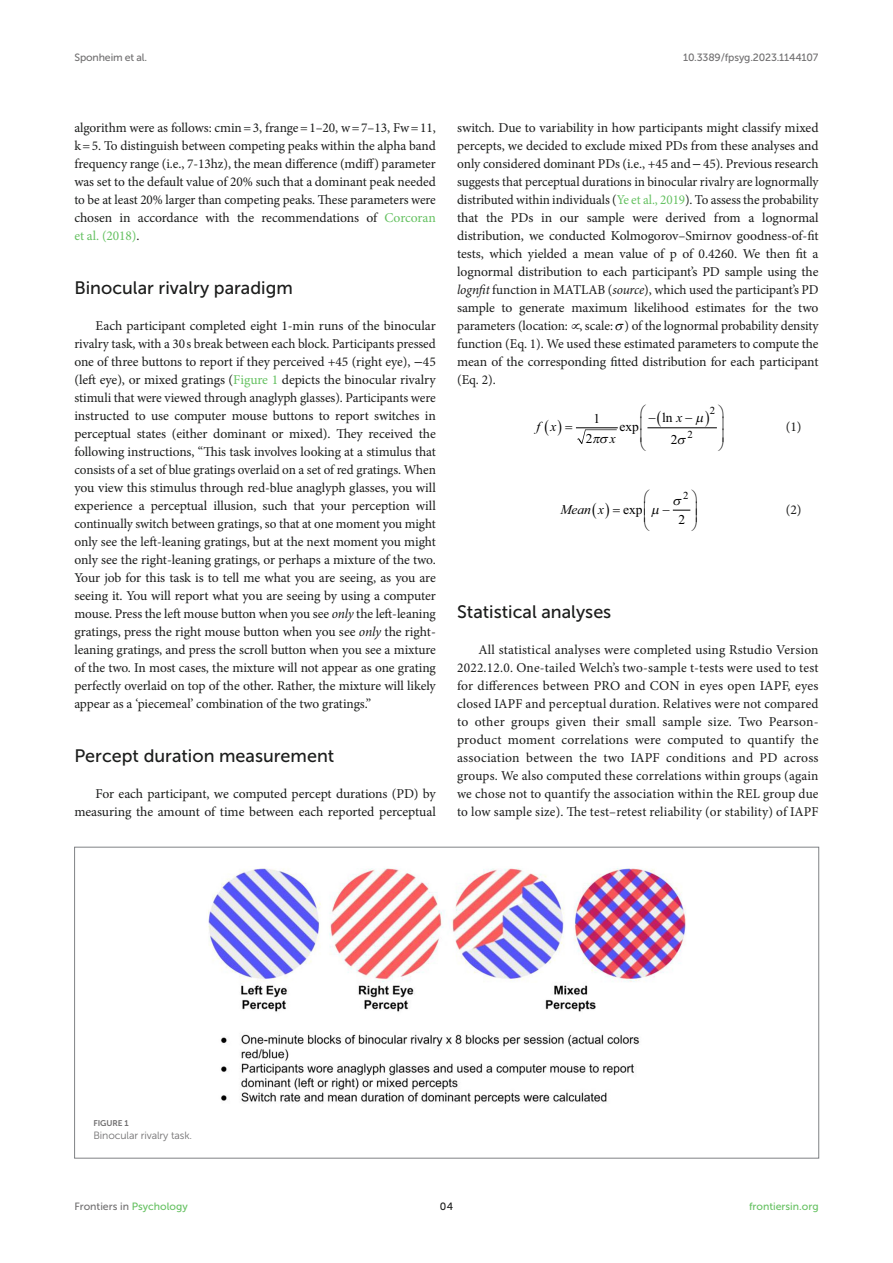
<style>
.page{position:relative;width:893px;height:1263px;background:#fff}
.page>*{position:absolute;margin:0;border:0;box-sizing:border-box;transform-origin:0 0}
.HEAD_2{font:18px "Museo Sans 500";color:#1b1c1b}
.TEXT_FLUSH{font:13.5px/18px "Minion Pro";letter-spacing:-.005em;color:#1b1c1b;text-align:justify}
.spi-math-img{font:13.5px "Times New Roman";letter-spacing:-.005em;color:#000}
.spi-math-img-2{font:italic 13.5px "Times New Roman";color:#000}
.EQ{font:13.5px "Minion Pro";color:#1b1c1b}
.spi-math-img-3{font:10.8px "Times New Roman";color:#000}
.t1{font:10.5px "Museo Sans 500";letter-spacing:-.015em;color:#706f70}
.FIG_LEG{font:10.5px "Museo Sans 300";letter-spacing:-.01em;color:#706f70}
.t2{font:10.5px "Museo Sans 500";color:#65c161}
.t3{font:10.5px "Museo Sans 500";color:#1b1c1b}
.FIG_HD{font:8.25px "Museo Sans 700";letter-spacing:-.01em;color:#706f70}
.s1{color:#65c161}
.s2{font-family:"STIX General"}
.s3{font-style:italic}
.s4{color:#000}
</style>
<div class="page">
<hr style="left:576px;top:427px;width:42px;height:1px;background:#000">
<hr style="left:647px;top:427px;width:70px;height:1px;background:#000">
<img style="left:208px;top:868px;width:478px;height:236px">
<svg style="left:575px;top:427px;width:42px;height:17px"></svg>
<svg style="left:647px;top:427px;width:14px;height:2px"></svg>
<svg style="left:672px;top:509px;width:19px;height:2px"></svg>
<p class="t1" style="left:74px;top:51px;width:74px">Sponheim et al.</p>
<p class="t1" style="left:683px;top:51px;width:137px">10.3389/fpsyg.2023.1144107</p>
<p class="TEXT_FLUSH" style="left:74px;top:119px;width:363px">algorithm were as follows: cmin=3, frange=1–20, w=7–13, Fw=11, k=5. To distinguish between competing peaks within the alpha band frequency range (i.e., 7-13hz), the mean difference (mdiff) parameter was set to the default value of 20% such that a dominant peak needed to be at least 20% larger than competing peaks. These parameters were chosen in accordance with the recommendations of <span class="s1">Corcoran et al. (2018)</span>.</p>
<p class="HEAD_2" style="left:74px;top:278px;width:220px">Binocular rivalry paradigm</p>
<p class="TEXT_FLUSH" style="left:74px;top:317px;width:363px;text-indent:21px">Each participant completed eight 1-min runs of the binocular rivalry task, with a 30s break between each block. Participants pressed one of three buttons to report if they perceived +45 (right eye), <span class="s2">−</span>45 (left eye), or mixed gratings (<span class="s1">Figure 1</span> depicts the binocular rivalry stimuli that were viewed through anaglyph glasses). Participants were instructed to use computer mouse buttons to report switches in perceptual states (either dominant or mixed). They received the following instructions, “This task involves looking at a stimulus that consists of a set of blue gratings overlaid on a set of red gratings. When you view this stimulus through red-blue anaglyph glasses, you will experience a perceptual illusion, such that your perception will continually switch between gratings, so that at one moment you might only see the left-leaning gratings, but at the next moment you might only see the right-leaning gratings, or perhaps a mixture of the two.<br>Your job for this task is to tell me what you are seeing, as you are seeing it. You will report what you are seeing by using a computer mouse. Press the left mouse button when you see <span class="s3">only</span> the left-leaning gratings, press the right mouse button when you see <span class="s3">only</span> the right&shy;leaning gratings, and press the scroll button when you see a mixture of the two. In most cases, the mixture will not appear as one grating perfectly overlaid on top of the other. Rather, the mixture will likely appear as a ‘piecemeal’ combination of the two gratings.”</p>
<p class="HEAD_2" style="left:74px;top:746px;width:261px">Percept duration measurement</p>
<p class="TEXT_FLUSH" style="left:74px;top:785px;width:363px;text-align:right">For each participant, we computed percept durations (PD) by measuring the amount of time between each reported perceptual</p>
<p class="TEXT_FLUSH" style="left:457px;top:119px;width:363px">switch. Due to variability in how participants might classify mixed percepts, we decided to exclude mixed PDs from these analyses and only considered dominant PDs (i.e., +45 and<span class="s2">−</span>45). Previous research suggests that perceptual durations in binocular rivalry are lognormally distributed within individuals (<span class="s1">Ye et al., 2019</span>). To assess the probability that the PDs in our sample were derived from a lognormal distribution, we conducted Kolmogorov–Smirnov goodness-of-fit tests, which yielded a mean value of p of 0.4260. We then fit a lognormal distribution to each participant’s PD sample using the <span class="s3">lognfit</span> function in MATLAB (<span class="s3">source</span>), which used the participant’s PD sample to generate maximum likelihood estimates for the two parameters (location: <span class="s4">∝</span></p>
<p class="TEXT_FLUSH" style="left:457px;top:317px;width:363px;text-indent:122px">, scale: ) of the lognormal probability density function (Eq. 1). We used these estimated parameters to compute the mean of the corresponding fitted distribution for each participant (Eq. 2).</p>
<p class="spi-math-img-2" style="left:536px;top:417px;width:22px">f x</p>
<p class="spi-math-img-2" style="left:610px;top:429px;width:7px">x</p>
<p class="spi-math-img-3" style="left:710px;top:407px;width:7px">2</p>
<p class="spi-math-img" style="left:662px;top:412px;width:32px">ln<span class="s3">x</span>−</p>
<p class="spi-math-img" style="left:593px;top:413px;width:8px">1</p>
<p class="spi-math-img" style="left:620px;top:422px;width:21px">exp</p>
<p class="EQ" style="left:786px;top:418px;width:17px">(1)</p>
<p class="spi-math-img-3" style="left:687px;top:430px;width:7px">2</p>
<p class="spi-math-img" style="left:586px;top:433px;width:8px">2</p>
<p class="spi-math-img" style="left:671px;top:434px;width:8px">2</p>
<p class="spi-math-img-2" style="left:560px;top:500px;width:45px">Mean x</p>
<p class="spi-math-img" style="left:623px;top:504px;width:21px">exp</p>
<p class="spi-math-img-3" style="left:683px;top:491px;width:7px">2</p>
<p class="spi-math-img" style="left:678px;top:515px;width:8px">2</p>
<p class="EQ" style="left:786px;top:500px;width:17px">(2)</p>
<p class="HEAD_2" style="left:457px;top:602px;width:156px">Statistical analyses</p>
<p class="TEXT_FLUSH" style="left:457px;top:641px;width:363px;text-indent:21px">All statistical analyses were completed using Rstudio Version 2022.12.0. One-tailed Welch’s two-sample t-tests were used to test for differences between PRO and CON in eyes open IAPF, eyes closed IAPF and perceptual duration. Relatives were not compared to other groups given their small sample size. Two Pearson&shy;product moment correlations were computed to quantify the association between the two IAPF conditions and PD across groups. We also computed these correlations within groups (again we chose not to quantify the association within the REL group due to low sample size). The test–retest reliability (or stability) of IAPF</p>
<p class="FIG_HD" style="left:94px;top:1118px;width:37px">FIGURE 1</p>
<p class="FIG_LEG" style="left:94px;top:1130px;width:100px">Binocular rivalry task.</p>
<p class="t1" style="left:74px;top:1200px;width:115px">Frontiers in <span class="s1">Psychology</span></p>
<p class="t3" style="left:440px;top:1200px;width:15px">04</p>
<p class="t2" style="left:749px;top:1200px;width:71px">frontiersin.org</p>
</div>
